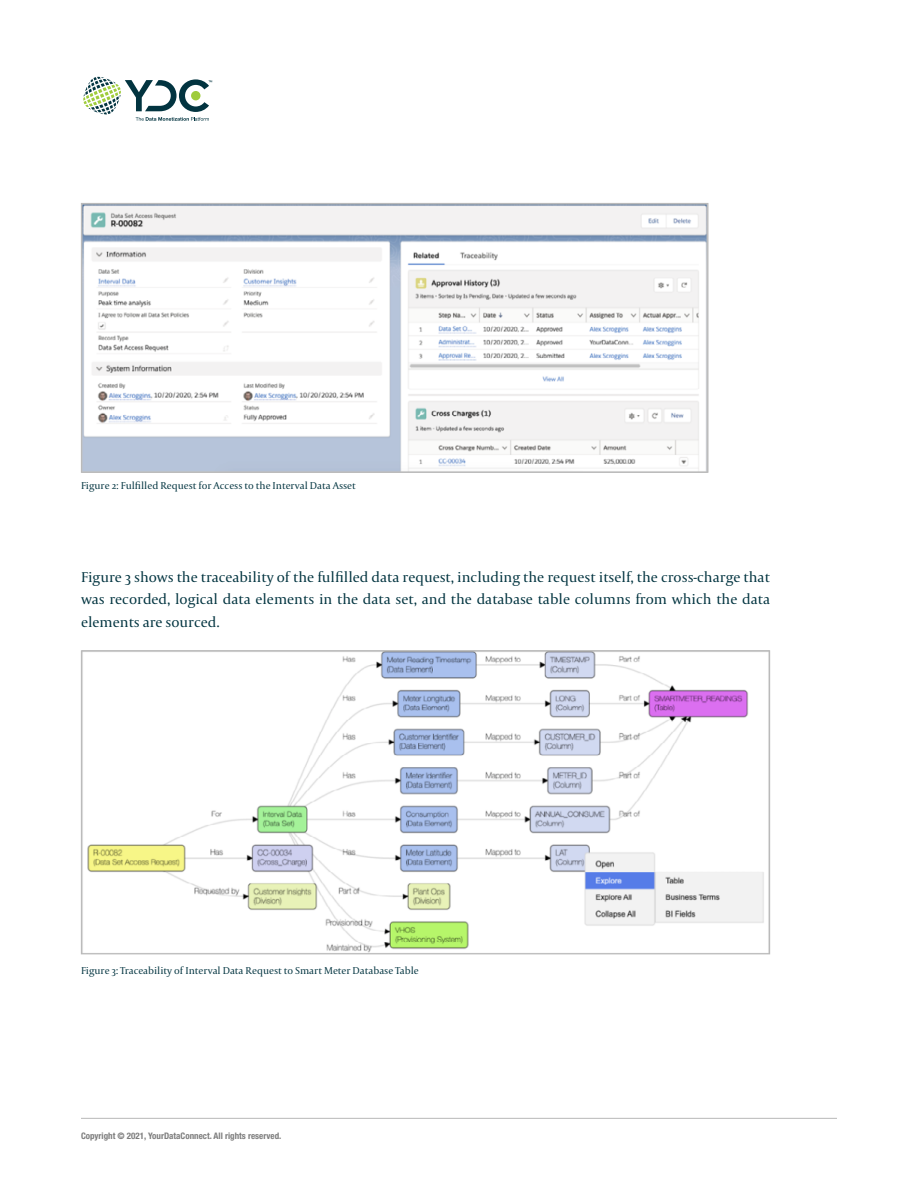
<style>
.page{position:relative;width:918px;height:1188px;background:#fff}
.page>*{position:absolute;margin:0;border:0;box-sizing:border-box;transform-origin:0 0}
.t1{font:15px/22.5px "Capitolium 2";color:#023440;text-align:justify}
.t2{font:10.5px "Capitolium 2";color:#023440}
.t3{font:700 condensed 9px "Helvetica Neue";color:#7d7d7d}
</style>
<div class="page">
<hr style="left:81px;top:1118px;width:756px;height:1px;background:#b9b9b9">
<svg style="left:83px;top:77px;width:129px;height:44px"></svg>
<img style="left:83px;top:205px;width:623px;height:266px">
<div style="left:81px;top:203px;width:627px;height:270px;border:1px solid #b9b9b9"></div>
<img style="left:87px;top:653px;width:677px;height:299px">
<p class="t2" style="left:81px;top:479px;width:276px">Figure 2: Fulfilled Request for Access to the Interval Data Asset</p>
<p class="t1" style="left:81px;top:565px;width:691px">Figure 3 shows the traceability of the fulfilled data request, including the request itself, the cross-charge that was recorded, logical data elements in the data set, and the database table columns from which the data elements are sourced.</p>
<p class="t2" style="left:81px;top:964px;width:339px">Figure 3: Traceability of Interval Data Request to Smart Meter Database Table</p>
<p class="t3" style="left:81px;top:1130px;width:202px">Copyright © 2021, YourDataConnect. All rights reserved.</p>
</div>
